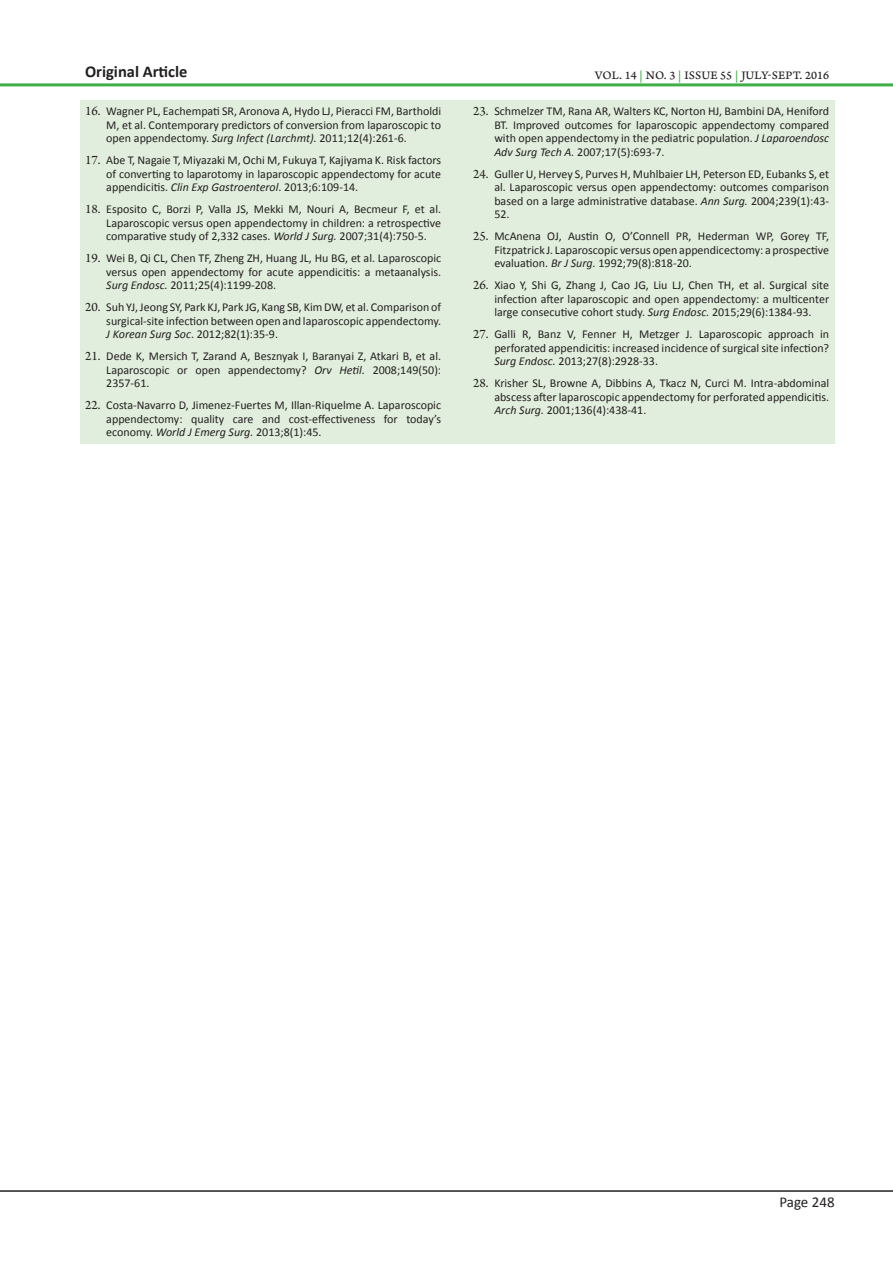
<style>
.page{position:relative;width:893px;height:1263px;background:#fff}
.page>*{position:absolute;margin:0;border:0;box-sizing:border-box;transform-origin:0 0}
.Abstract_Words{font:700 16.5px "Calibri";color:#231f20}
.t1{font:15px "Calibri";color:#231f20}
.Refrence_Text{font:12px/13.5px "Calibri";color:#231f20;text-align:justify}
.t2{font:12px "Arno Pro Caption";letter-spacing:.005em;color:#231f20}
.s1{font-family:"Arno Pro";font-size:13.5px}
.s2{font-style:italic}
.s3{color:#40ae49}
</style>
<div class="page">
<hr style="left:0;top:1190px;width:893px;height:2px;background:#231f20">
<hr style="left:0;top:83px;width:893px;height:3px;background:#40ae49">
<div style="left:80px;top:100px;width:754px;height:343px;background:#e1eedd"></div>
<p class="Abstract_Words" style="left:85px;top:61px;width:104px">Original Article</p>
<p class="Refrence_Text" style="left:106px;top:105px;width:336px;text-indent:-21px"><span class="s1">16.</span> Wagner PL, Eachempati SR, Aronova A, Hydo LJ, Pieracci FM, Bartholdi M, et al. Contemporary predictors of conversion from laparoscopic to open appendectomy. <span class="s2">Surg Infect (Larchmt).</span> 2011;12(4):261-6.</p>
<p class="Refrence_Text" style="left:106px;top:154px;width:336px;text-indent:-21px"><span class="s1">17.</span> Abe T, Nagaie T, Miyazaki M, Ochi M, Fukuya T, Kajiyama K. Risk factors of converting to laparotomy in laparoscopic appendectomy for acute appendicitis. <span class="s2">Clin Exp Gastroenterol</span>. 2013;6:109-14.</p>
<p class="Refrence_Text" style="left:106px;top:203px;width:336px;text-indent:-21px"><span class="s1">18.</span> Esposito C, Borzi P, Valla JS, Mekki M, Nouri A, Becmeur F, et al.<br>Laparoscopic versus open appendectomy in children: a retrospective comparative study of 2,332 cases. <span class="s2">World J Surg.</span> 2007;31(4):750-5.</p>
<p class="Refrence_Text" style="left:106px;top:252px;width:336px;text-indent:-21px"><span class="s1">19.</span> Wei B, Qi CL, Chen TF, Zheng ZH, Huang JL, Hu BG, et al. Laparoscopic versus open appendectomy for acute appendicitis: a metaanalysis.<br><span class="s2">Surg Endosc.</span> 2011;25(4):1199-208.</p>
<p class="Refrence_Text" style="left:106px;top:301px;width:336px;text-indent:-21px"><span class="s1">20.</span> Suh YJ, Jeong SY, Park KJ, Park JG, Kang SB, Kim DW, et al. Comparison of surgical-site infection between open and laparoscopic appendectomy.<br><span class="s2">J Korean Surg Soc</span>. 2012;82(1):35-9.</p>
<p class="Refrence_Text" style="left:106px;top:350px;width:336px;text-indent:-21px"><span class="s1">21.</span> Dede K, Mersich T, Zarand A, Besznyak I, Baranyai Z, Atkari B, et al.<br>Laparoscopic or open appendectomy? <span class="s2">Orv Hetil.</span> 2008;149(50):<br>2357-61.</p>
<p class="Refrence_Text" style="left:106px;top:399px;width:336px;text-indent:-21px"><span class="s1">22.</span> Costa-Navarro D, Jimenez-Fuertes M, Illan-Riquelme A. Laparoscopic appendectomy: quality care and cost-effectiveness for today’s economy. <span class="s2">World J Emerg Surg.</span> 2013;8(1):45.</p>
<p class="t2" style="left:595px;top:68px;width:236px">VOL. 14 <span class="s3">|</span> NO. 3 <span class="s3">|</span> ISSUE 55 <span class="s3">|</span> JULY-SEPT. 2016</p>
<p class="Refrence_Text" style="left:494px;top:105px;width:336px;text-indent:-21px"><span class="s1">23.</span> Schmelzer TM, Rana AR, Walters KC, Norton HJ, Bambini DA, Heniford BT. Improved outcomes for laparoscopic appendectomy compared with open appendectomy in the pediatric population. <span class="s2">J Laparoendosc Adv Surg Tech A.</span> 2007;17(5):693-7.</p>
<p class="Refrence_Text" style="left:494px;top:167px;width:336px;text-indent:-21px"><span class="s1">24.</span> Guller U, Hervey S, Purves H, Muhlbaier LH, Peterson ED, Eubanks S, et al. Laparoscopic versus open appendectomy: outcomes comparison based on a large administrative database. <span class="s2">Ann Surg.</span> 2004;239(1):43- 52.</p>
<p class="Refrence_Text" style="left:494px;top:230px;width:336px;text-indent:-21px"><span class="s1">25.</span> McAnena OJ, Austin O, O’Connell PR, Hederman WP, Gorey TF, Fitzpatrick J. Laparoscopic versus open appendicectomy: a prospective evaluation. <span class="s2">Br J Surg.</span> 1992;79(8):818-20.</p>
<p class="Refrence_Text" style="left:494px;top:279px;width:336px;text-indent:-21px"><span class="s1">26.</span> Xiao Y, Shi G, Zhang J, Cao JG, Liu LJ, Chen TH, et al. Surgical site infection after laparoscopic and open appendectomy: a multicenter large consecutive cohort study. <span class="s2">Surg Endosc.</span> 2015;29(6):1384-93.</p>
<p class="Refrence_Text" style="left:494px;top:328px;width:336px;text-indent:-21px"><span class="s1">27.</span> Galli R, Banz V, Fenner H, Metzger J. Laparoscopic approach in perforated appendicitis: increased incidence of surgical site infection?<br><span class="s2">Surg Endosc.</span> 2013;27(8):2928-33.</p>
<p class="Refrence_Text" style="left:494px;top:377px;width:336px;text-indent:-21px"><span class="s1">28.</span> Krisher SL, Browne A, Dibbins A, Tkacz N, Curci M. Intra-abdominal abscess after laparoscopic appendectomy for perforated appendicitis.<br><span class="s2">Arch Surg.</span> 2001;136(4):438-41.</p>
<p class="t1" style="left:779px;top:1193px;width:57px">Page 248</p>
</div>
